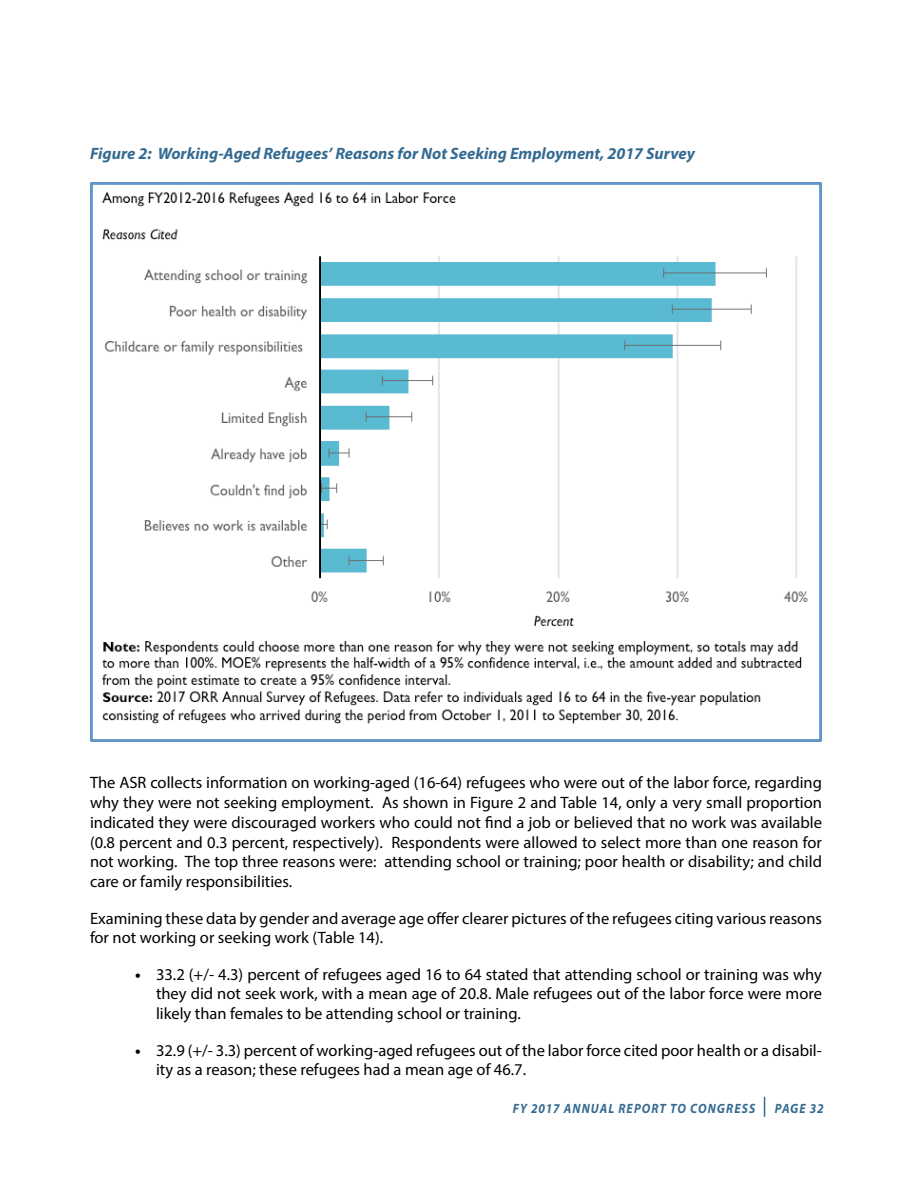
<style>
.page{position:relative;width:918px;height:1188px;background:#fff}
.page>*{position:absolute;margin:0;border:0;box-sizing:border-box;transform-origin:0 0}
.t1{font:16.5px/19.8px "Myriad Pro";color:#000;text-align:justify}
.Table_Caption{font:italic 700 16.5px "Myriad Pro";color:#356b91}
.t2{font:italic 700 13.5px "Myriad Pro";letter-spacing:.09em;color:#356b91;scale:.9 1}
.s1{font-weight:700}
</style>
<div class="page">
<svg style="left:764px;top:1097px;width:1px;height:20px"></svg>
<img style="left:90px;top:183px;width:732px;height:559px">
<p class="Table_Caption" style="left:90px;top:143px;width:607px">Figure 2: Working-Aged Refugees’ Reasons for Not Seeking Employment, 2017 Survey</p>
<p class="t1" style="left:90px;top:773px;width:734px">The ASR collects information on working-aged (16-64) refugees who were out of the labor force, regarding why they were not seeking employment. As shown in Figure 2 and Table 14, only a very small proportion indicated they were discouraged workers who could not find a job or believed that no work was available (0.8 percent and 0.3 percent, respectively). Respondents were allowed to select more than one reason for not working. The top three reasons were: attending school or training; poor health or disability; and child care or family responsibilities.</p>
<p class="t1" style="left:90px;top:908px;width:734px">Examining these data by gender and average age offer clearer pictures of the refugees citing various reasons for not working or seeking work (Table 14).</p>
<p class="t1" style="left:156px;top:964px;width:667px;text-indent:-21px"><span class="s1">•</span> 33.2 (+/- 4.3) percent of refugees aged 16 to 64 stated that attending school or training was why they did not seek work, with a mean age of 20.8. Male refugees out of the labor force were more likely than females to be attending school or training.</p>
<p class="t1" style="left:156px;top:1040px;width:668px;text-indent:-21px"><span class="s1">•</span> 32.9 (+/- 3.3) percent of working-aged refugees out of the labor force cited poor health or a disabil&shy;ity as a reason; these refugees had a mean age of 46.7.</p>
<p class="t2" style="left:513px;top:1099px;width:271px">FY 2017 ANNUAL REPORT TO CONGRESS</p>
<p class="t2" style="left:775px;top:1099px;width:56px">PAGE 32</p>
</div>
